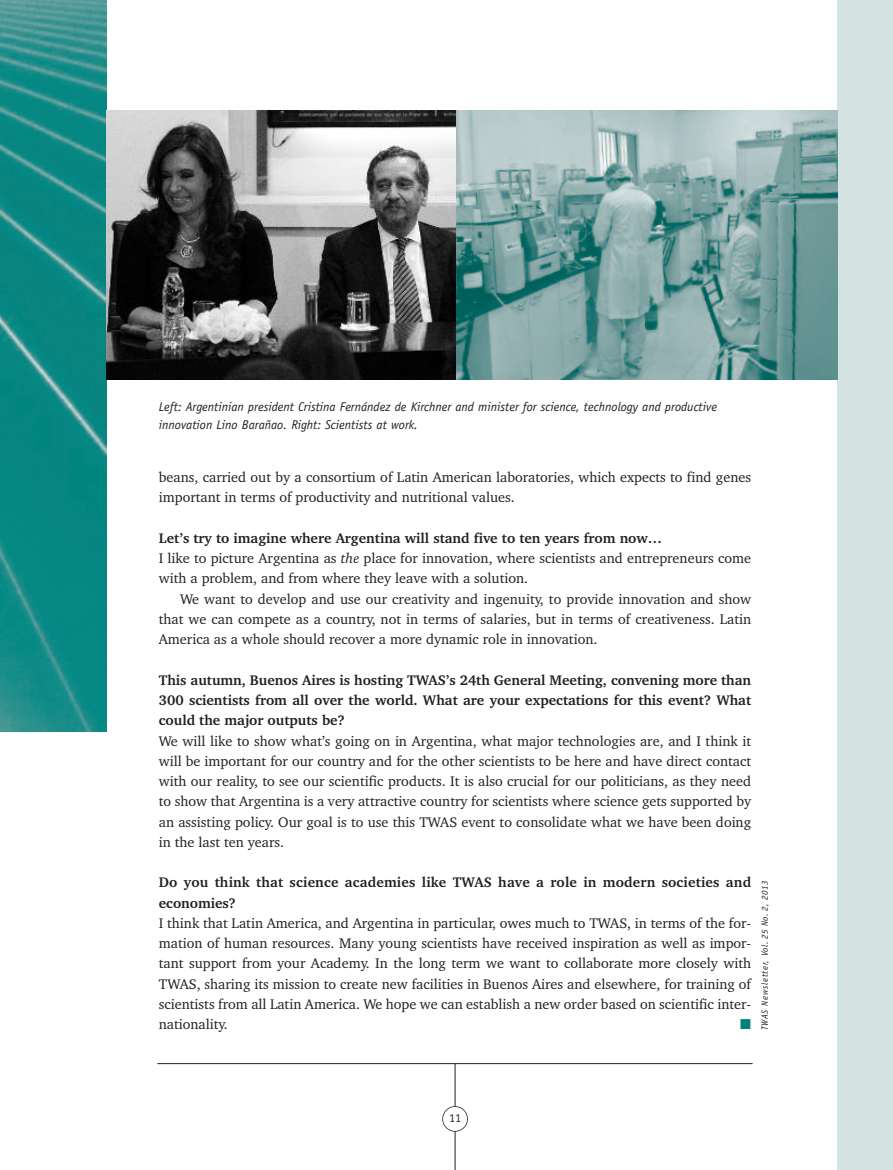
<style>
.page{position:relative;width:893px;height:1170px;background:#fff}
.page>*{position:absolute;margin:0;border:0;box-sizing:border-box;transform-origin:0 0}
.t1{font:14.25px/20.2px "Charter BT";color:#231f20;text-align:justify}
.t2{font:700 14.25px/20.2px "Charter BT";letter-spacing:.01em;color:#231f20;text-align:justify}
.t3{font:14.25px "Zapf Dingbats";color:#00807a}
.t4{font:italic 12.75px/18px "Officina Sans";color:#231f20}
.t5{font:12px "Officina Sans";color:#231f20}
.t6{font:italic 9px "Officina Sans";letter-spacing:.05em;color:#231f20}
.s1{font-weight:700}
.s2{font-style:italic}
</style>
<div class="page">
<img style="left:0;top:0;width:106px;height:731px">
<div style="left:838px;top:0;width:55px;height:1169px;background:#d6e3e3"></div>
<hr style="left:455px;top:1063px;width:1px;height:106px;background:#231f20">
<div style="left:443px;top:1106px;width:24px;height:25px;background:#fff;border-radius:50%"></div>
<div style="left:442px;top:1106px;width:26px;height:25px;border:2px solid #231f20;border-radius:50%"></div>
<hr style="left:157px;top:1063px;width:596px;height:1px;background:#231f20">
<img style="left:455px;top:111px;width:383px;height:269px">
<svg style="left:106px;top:111px;width:349px;height:269px;background:#656565"></svg>
<p class="t4" style="left:159px;top:398px;width:560px">Left: Argentinian president Cristina Fernández de Kirchner and minister for science, technology and productive innovation Lino Barañao. Right: Scientists at work.</p>
<p class="t1" style="left:159px;top:468px;width:594px">beans, carried out by a consortium of Latin American laboratories, which expects to find genes important in terms of productivity and nutritional values.</p>
<p class="t1" style="left:159px;top:529px;width:594px;text-align:left"><span class="s1">Let’s try to imagine where Argentina will stand five to ten years from now…<br></span>I like to picture Argentina as <span class="s2">the</span> place for innovation, where scientists and entrepreneurs come with a problem, and from where they leave with a solution.</p>
<p class="t1" style="left:159px;top:589px;width:594px;text-indent:21px">We want to develop and use our creativity and ingenuity, to provide innovation and show that we can compete as a country, not in terms of salaries, but in terms of creativeness. Latin America as a whole should recover a more dynamic role in innovation.</p>
<p class="t2" style="left:159px;top:670px;width:594px">This autumn, Buenos Aires is hosting TWAS’s 24th General Meeting, convening more than 300 scientists from all over the world. What are your expectations for this event? What could the major outputs be?</p>
<p class="t1" style="left:159px;top:731px;width:594px">We will like to show what’s going on in Argentina, what major technologies are, and I think it will be important for our country and for the other scientists to be here and have direct contact with our reality, to see our scientific products. It is also crucial for our politicians, as they need to show that Argentina is a very attractive country for scientists where science gets supported by an assisting policy. Our goal is to use this TWAS event to consolidate what we have been doing in the last ten years.</p>
<p class="t2" style="left:159px;top:873px;width:594px">Do you think that science academies like TWAS have a role in modern societies and economies?</p>
<p class="t1" style="left:159px;top:913px;width:594px">I think that Latin America, and Argentina in particular, owes much to TWAS, in terms of the for&shy;mation of human resources. Many young scientists have received inspiration as well as impor&shy;tant support from your Academy. In the long term we want to collaborate more closely with TWAS, sharing its mission to create new facilities in Buenos Aires and elsewhere, for training of scientists from all Latin America. We hope we can establish a new order based on scientific inter&shy;nationality.</p>
<p class="t3" style="left:740px;top:1015px;width:12px">■</p>
<p class="t6" style="left:761px;top:1030px;width:151px;rotate:-90deg">TWAS Newsletter, Vol. 25 No. 2, 2013</p>
<p class="t5" style="left:449px;top:1113px;width:13px">11</p>
</div>
